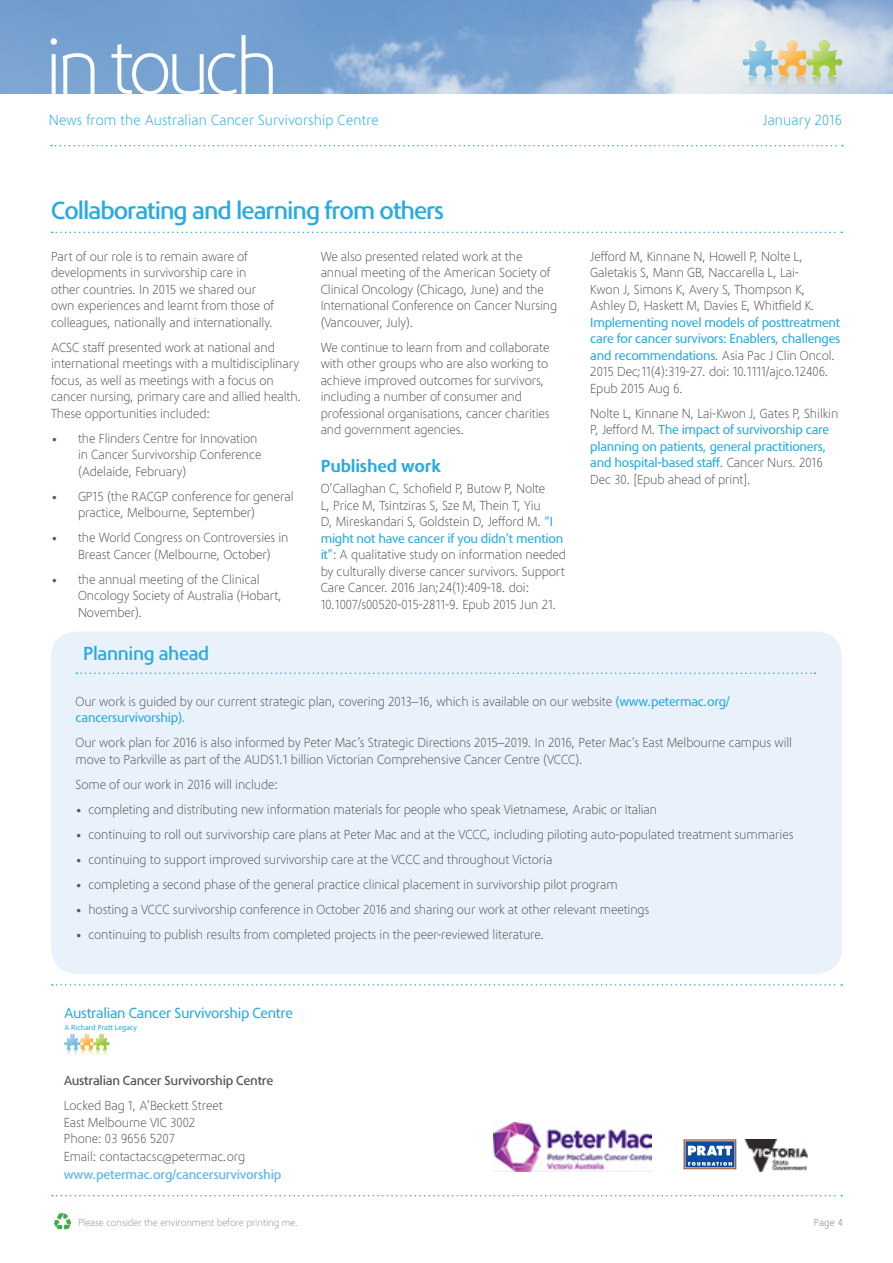
<style>
.page{position:relative;width:893px;height:1263px;background:#fff}
.page>*{position:absolute;margin:0;border:0;box-sizing:border-box;transform-origin:0 0}
.t1{font:300 81px "Phoenica";letter-spacing:-.08em;color:#fff}
.t2{font:500 25.5px "Phoenica";letter-spacing:-.04em;color:#27aae1}
.t3{font:500 19.5px "Phoenica";letter-spacing:-.02em;color:#27aae1}
.t4{font:700 18px "Phoenica";letter-spacing:-.01em;color:#27aae1}
.t5{font:300 15px "Phoenica";color:#27aae1}
.t6{font:15px "Phoenica";letter-spacing:-.02em;color:#27aae1}
.t7{font:300 13.5px/16.5px "Phoenica";letter-spacing:-.02em;color:#58595b}
.t8{font:13.5px/16.5px "Phoenica";letter-spacing:-.02em;color:#27aae1}
.t9{font:500 13.5px "Phoenica";letter-spacing:-.02em;color:#63b7e6}
.t10{font:500 13.5px "Phoenica";letter-spacing:-.02em;color:#58595b}
.t11{font:300 10.5px "Phoenica";letter-spacing:-.02em;color:#939598}
.t12{font:300 10.5px "Phoenica";color:#808285}
.t13{font:7.65px "Phoenica";color:#27aae1}
.s1{font-weight:400;color:#27aae1}
.s2{font-weight:300;color:#58595b}
</style>
<div class="page">
<img style="left:0;top:0;width:893px;height:94px">
<svg style="left:741px;top:41px;width:101px;height:50px;background:#ccd6c1"></svg>
<svg style="left:54px;top:1213px;width:17px;height:17px"></svg>
<svg style="left:52px;top:1195px;width:790px;height:1px"></svg>
<svg style="left:51px;top:145px;width:792px;height:1px"></svg>
<svg style="left:52px;top:232px;width:790px;height:1px"></svg>
<svg style="left:684px;top:1139px;width:52px;height:30px"></svg>
<img style="left:744px;top:1140px;width:64px;height:31px">
<img style="left:493px;top:1123px;width:159px;height:48px">
<svg style="left:64px;top:1034px;width:46px;height:21px"></svg>
<svg style="left:52px;top:984px;width:790px;height:2px"></svg>
<div style="left:51px;top:631px;width:791px;height:343px;background:#e9f2fb;border-radius:26px"></div>
<svg style="left:76px;top:672px;width:739px;height:2px"></svg>
<h1 class="t1" style="left:45px;top:22px;width:236px">in touch</h1>
<p class="t5" style="left:49px;top:112px;width:331px">News from the Australian Cancer Survivorship Centre</p>
<p class="t5" style="left:763px;top:112px;width:81px">January 2016</p>
<h2 class="t2" style="left:51px;top:196px;width:395px">Collaborating and learning from others</h2>
<p class="t7" style="left:51px;top:248px;width:225px">Part of our role is to remain aware of developments in survivorship care in other countries. In 2015 we shared our own experiences and learnt from those of colleagues, nationally and internationally.</p>
<p class="t7" style="left:51px;top:339px;width:252px">ACSC staff presented work at national and international meetings with a multidisciplinary focus, as well as meetings with a focus on cancer nursing, primary care and allied health.<br>These opportunities included:</p>
<p class="t7" style="left:78px;top:430px;width:185px;text-indent:-27px">• the Flinders Centre for Innovation in Cancer Survivorship Conference (Adelaide, February)</p>
<p class="t7" style="left:78px;top:488px;width:217px;text-indent:-27px">• GP15 (the RACGP conference for general practice, Melbourne, September)</p>
<p class="t7" style="left:78px;top:530px;width:212px;text-indent:-27px">• the World Congress on Controversies in<br>Breast Cancer (Melbourne, October)</p>
<p class="t7" style="left:78px;top:571px;width:206px;text-indent:-27px">• the annual meeting of the Clinical<br>Oncology Society of Australia (Hobart,<br>November).</p>
<p class="t7" style="left:321px;top:248px;width:238px">We also presented related work at the annual meeting of the American Society of Clinical Oncology (Chicago, June) and the International Conference on Cancer Nursing (Vancouver, July).</p>
<p class="t7" style="left:321px;top:339px;width:231px">We continue to learn from and collaborate with other groups who are also working to achieve improved outcomes for survivors, including a number of consumer and professional organisations, cancer charities and government agencies.</p>
<h3 class="t4" style="left:321px;top:456px;width:122px">Published work</h3>
<p class="t7" style="left:321px;top:481px;width:247px">O’Callaghan C, Schofield P, Butow P, Nolte<br>L, Price M, Tsintziras S, Sze M, Thein T, Yiu<br>D, Mireskandari S, Goldstein D, Jefford M. <span class="s1">“I might not have cancer if you didn’t mention it”</span>: A qualitative study on information needed by culturally diverse cancer survivors. Support Care Cancer. 2016 Jan;24(1):409-18. doi:<br>10.1007/s00520-015-2811-9. Epub 2015 Jun 21.</p>
<p class="t7" style="left:590px;top:248px;width:226px">Jefford M, Kinnane N, Howell P, Nolte L, Galetakis S, Mann GB, Naccarella L, Lai-Kwon J, Simons K, Avery S, Thompson K, Ashley D, Haskett M, Davies E, Whitfield K.</p>
<p class="t8" style="left:590px;top:314px;width:251px">Implementing novel models of posttreatment care for cancer survivors: Enablers, challenges and recommendations<span class="s2">. Asia Pac J Clin Oncol.<br>2015 Dec;11(4):319-27. doi: 10.1111/ajco.12406.<br>Epub 2015 Aug 6.</span></p>
<p class="t7" style="left:590px;top:405px;width:250px">Nolte L, Kinnane N, Lai-Kwon J, Gates P, Shilkin P, Jefford M. <span class="s1">The impact of survivorship care planning on patients, general practitioners, and hospital-based staff</span>. Cancer Nurs. 2016<br>Dec 30. [Epub ahead of print].</p>
<h3 class="t3" style="left:83px;top:642px;width:128px">Planning ahead</h3>
<p class="t7" style="left:76px;top:693px;width:656px">Our work is guided by our current strategic plan, covering 2013–16, which is available on our website <span class="s1">(www.petermac.org/ cancersurvivorship).</span></p>
<p class="t7" style="left:76px;top:735px;width:718px">Our work plan for 2016 is also informed by Peter Mac’s Strategic Directions 2015–2019. In 2016, Peter Mac’s East Melbourne campus will move to Parkville as part of the AUD$1.1 billion Victorian Comprehensive Cancer Centre (VCCC).</p>
<p class="t7" style="left:76px;top:776px;width:204px">Some of our work in 2016 will include:</p>
<p class="t7" style="left:76px;top:801px;width:583px">• completing and distributing new information materials for people who speak Vietnamese, Arabic or Italian</p>
<p class="t7" style="left:76px;top:826px;width:720px">• continuing to roll out survivorship care plans at Peter Mac and at the VCCC, including piloting auto-populated treatment summaries</p>
<p class="t7" style="left:76px;top:851px;width:479px">• continuing to support improved survivorship care at the VCCC and throughout Victoria</p>
<p class="t7" style="left:76px;top:876px;width:544px">• completing a second phase of the general practice clinical placement in survivorship pilot program</p>
<p class="t7" style="left:76px;top:901px;width:575px">• hosting a VCCC survivorship conference in October 2016 and sharing our work at other relevant meetings</p>
<p class="t7" style="left:76px;top:926px;width:470px">• continuing to publish results from completed projects in the peer-reviewed literature.</p>
<p class="t6" style="left:64px;top:1005px;width:230px">Australian Cancer Survivorship Centre</p>
<p class="t13" style="left:65px;top:1023px;width:74px">A Richard Pratt Legacy</p>
<p class="t10" style="left:64px;top:1073px;width:211px">Australian Cancer Survivorship Centre</p>
<p class="t7" style="left:64px;top:1098px;width:161px">Locked Bag 1, A’Beckett Street<br>East Melbourne VIC 3002<br>Phone: 03 9656 5207</p>
<p class="t7" style="left:64px;top:1149px;width:183px">Email: contactacsc@petermac.org</p>
<p class="t9" style="left:64px;top:1167px;width:219px">www.petermac.org/cancersurvivorship</p>
<p class="t11" style="left:78px;top:1216px;width:222px">Please consider the environment before printing me.</p>
<p class="t12" style="left:814px;top:1216px;width:31px">Page 4</p>
</div>
